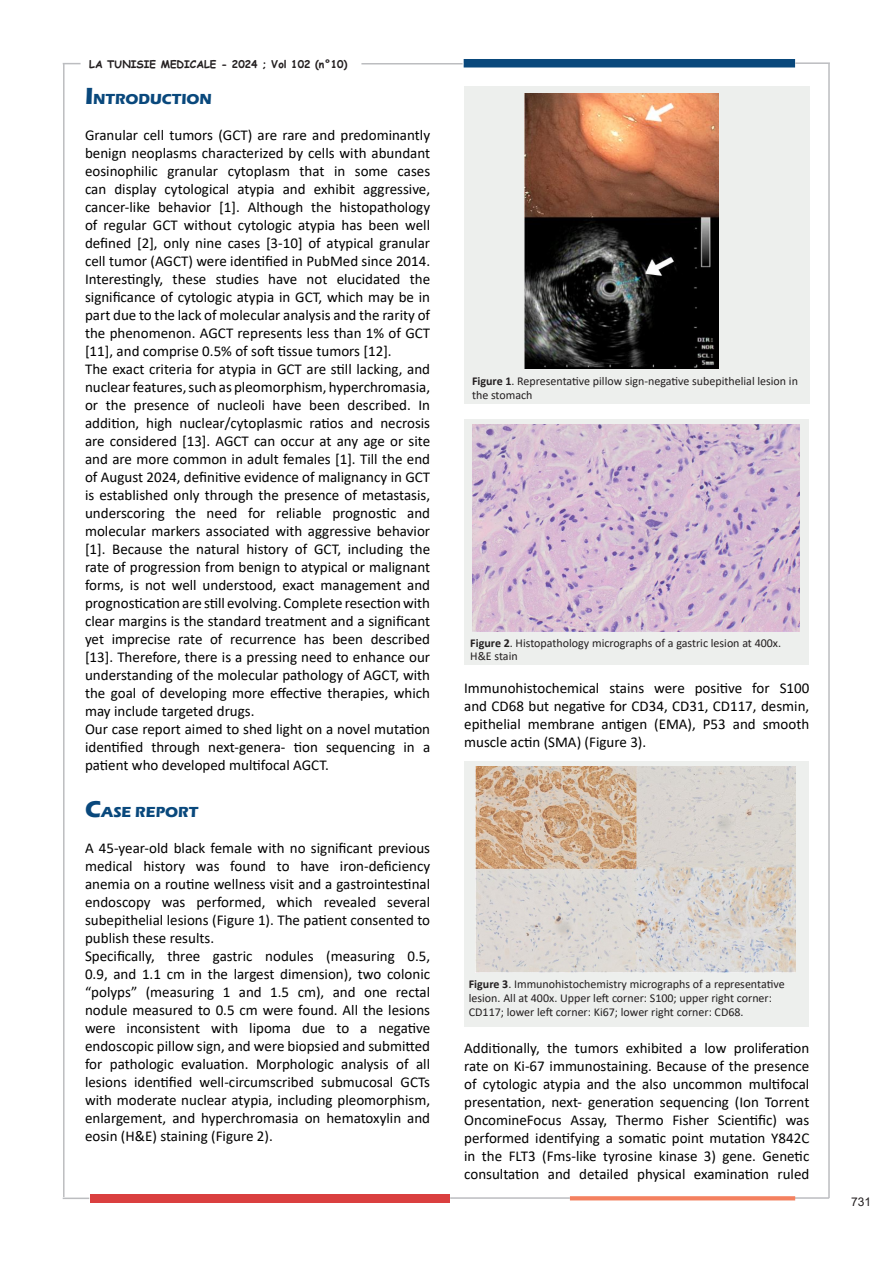
<style>
.page{position:relative;width:893px;height:1263px;background:#fff}
.page>*{position:absolute;margin:0;border:0;box-sizing:border-box;transform-origin:0 0}
.t1{font:15px/18px "Calibri";color:#000;text-align:justify}
.titre{font:700 15px "Eras ITC";color:#09487c}
.t2{font:12px/13.8px "Calibri";color:#231f20}
.t3{font:12px "Arial";color:#231f20}
.t4{font:700 10.5px "Comic Sans MS";color:#231f20}
.s1{font-size:24px}
.s2{font-weight:700}
</style>
<div class="page">
<div style="left:464px;top:59px;width:331px;height:8px;background:#09487c"></div>
<svg style="left:63px;top:63px;width:18px;height:1px"></svg>
<hr style="left:63px;top:64px;width:2px;height:1133px;background:#bcbdc0">
<hr style="left:828px;top:64px;width:2px;height:1134px;background:#bcbdc0">
<hr style="left:795px;top:62px;width:35px;height:2px;background:#bcbdc0">
<hr style="left:361px;top:63px;width:102px;height:2px;background:#bcbdc0">
<div style="left:90px;top:1194px;width:359px;height:9px;background:#da3f3f"></div>
<hr style="left:794px;top:1197px;width:35px;height:2px;background:#bcbdc0">
<svg style="left:570px;top:1196px;width:225px;height:4px"></svg>
<hr style="left:450px;top:1197px;width:120px;height:2px;background:#bcbdc0">
<hr style="left:63px;top:1197px;width:26px;height:2px;background:#bcbdc0">
<div style="left:464px;top:87px;width:346px;height:317px;background:#edefed"></div>
<img style="left:524px;top:94px;width:195px;height:275px">
<div style="left:464px;top:420px;width:345px;height:245px;background:#edefed"></div>
<img style="left:472px;top:424px;width:327px;height:207px">
<div style="left:464px;top:761px;width:345px;height:265px;background:#edefed"></div>
<img style="left:476px;top:766px;width:319px;height:207px">
<p class="t4" style="left:89px;top:56px;width:260px">LA TUNISIE MEDICALE - 2024 ; Vol 102 (n°10)</p>
<p class="titre" style="left:85px;top:90px;width:128px"><span class="s1">I</span>NTRODUCTION</p>
<p class="t1" style="left:85px;top:126px;width:347px">Granular cell tumors (GCT) are rare and predominantly benign neoplasms characterized by cells with abundant eosinophilic granular cytoplasm that in some cases can display cytological atypia and exhibit aggressive, cancer-like behavior [1]. Although the histopathology of regular GCT without cytologic atypia has been well defined [2], only nine cases [3-10] of atypical granular cell tumor (AGCT) were identified in PubMed since 2014.<br>Interestingly, these studies have not elucidated the significance of cytologic atypia in GCT, which may be in part due to the lack of molecular analysis and the rarity of the phenomenon. AGCT represents less than 1% of GCT [11], and comprise 0.5% of soft tissue tumors [12].</p>
<p class="t1" style="left:85px;top:360px;width:347px">The exact criteria for atypia in GCT are still lacking, and nuclear features, such as pleomorphism, hyperchromasia, or the presence of nucleoli have been described. In addition, high nuclear/cytoplasmic ratios and necrosis are considered [13]. AGCT can occur at any age or site and are more common in adult females [1]. Till the end of August 2024, definitive evidence of malignancy in GCT is established only through the presence of metastasis, underscoring the need for reliable prognostic and molecular markers associated with aggressive behavior [1]. Because the natural history of GCT, including the rate of progression from benign to atypical or malignant forms, is not well understood, exact management and prognostication are still evolving. Complete resection with clear margins is the standard treatment and a significant yet imprecise rate of recurrence has been described [13]. Therefore, there is a pressing need to enhance our understanding of the molecular pathology of AGCT, with the goal of developing more effective therapies, which may include targeted drugs.</p>
<p class="t1" style="left:85px;top:720px;width:347px">Our case report aimed to shed light on a novel mutation identified through next-genera- tion sequencing in a patient who developed multifocal AGCT.</p>
<p class="titre" style="left:85px;top:803px;width:115px"><span class="s1">C</span>ASE REPORT</p>
<p class="t1" style="left:85px;top:838px;width:347px">A 45-year-old black female with no significant previous medical history was found to have iron-deficiency anemia on a routine wellness visit and a gastrointestinal endoscopy was performed, which revealed several subepithelial lesions (Figure 1). The patient consented to publish these results.</p>
<p class="t1" style="left:85px;top:946px;width:347px">Specifically, three gastric nodules (measuring 0.5, 0.9, and 1.1 cm in the largest dimension), two colonic “polyps” (measuring 1 and 1.5 cm), and one rectal nodule measured to 0.5 cm were found. All the lesions were inconsistent with lipoma due to a negative endoscopic pillow sign, and were biopsied and submitted for pathologic evaluation. Morphologic analysis of all lesions identified well-circumscribed submucosal GCTs with moderate nuclear atypia, including pleomorphism, enlargement, and hyperchromasia on hematoxylin and eosin (H&amp;E) staining (Figure 2).</p>
<p class="t2" style="left:472px;top:373px;width:327px"><span class="s2">Figure 1</span>. Representative pillow sign-negative subepithelial lesion in the stomach</p>
<p class="t2" style="left:470px;top:635px;width:312px"><span class="s2">Figure 2</span>. Histopathology micrographs of a gastric lesion at 400x.<br>H&amp;E stain</p>
<p class="t1" style="left:464px;top:678px;width:347px">Immunohistochemical stains were positive for S100 and CD68 but negative for CD34, CD31, CD117, desmin, epithelial membrane antigen (EMA), P53 and smooth muscle actin (SMA) (Figure 3).</p>
<p class="t2" style="left:469px;top:977px;width:317px"><span class="s2">Figure 3</span>. Immunohistochemistry micrographs of a representative lesion. All at 400x. Upper left corner: S100; upper right corner:<br>CD117; lower left corner: Ki67; lower right corner: CD68.</p>
<p class="t1" style="left:464px;top:1038px;width:347px">Additionally, the tumors exhibited a low proliferation rate on Ki-67 immunostaining. Because of the presence of cytologic atypia and the also uncommon multifocal presentation, next- generation sequencing (Ion Torrent OncomineFocus Assay, Thermo Fisher Scientific) was performed identifying a somatic point mutation Y842C in the FLT3 (Fms-like tyrosine kinase 3) gene. Genetic consultation and detailed physical examination ruled</p>
<p class="t3" style="left:851px;top:1194px;width:22px">731</p>
</div>
